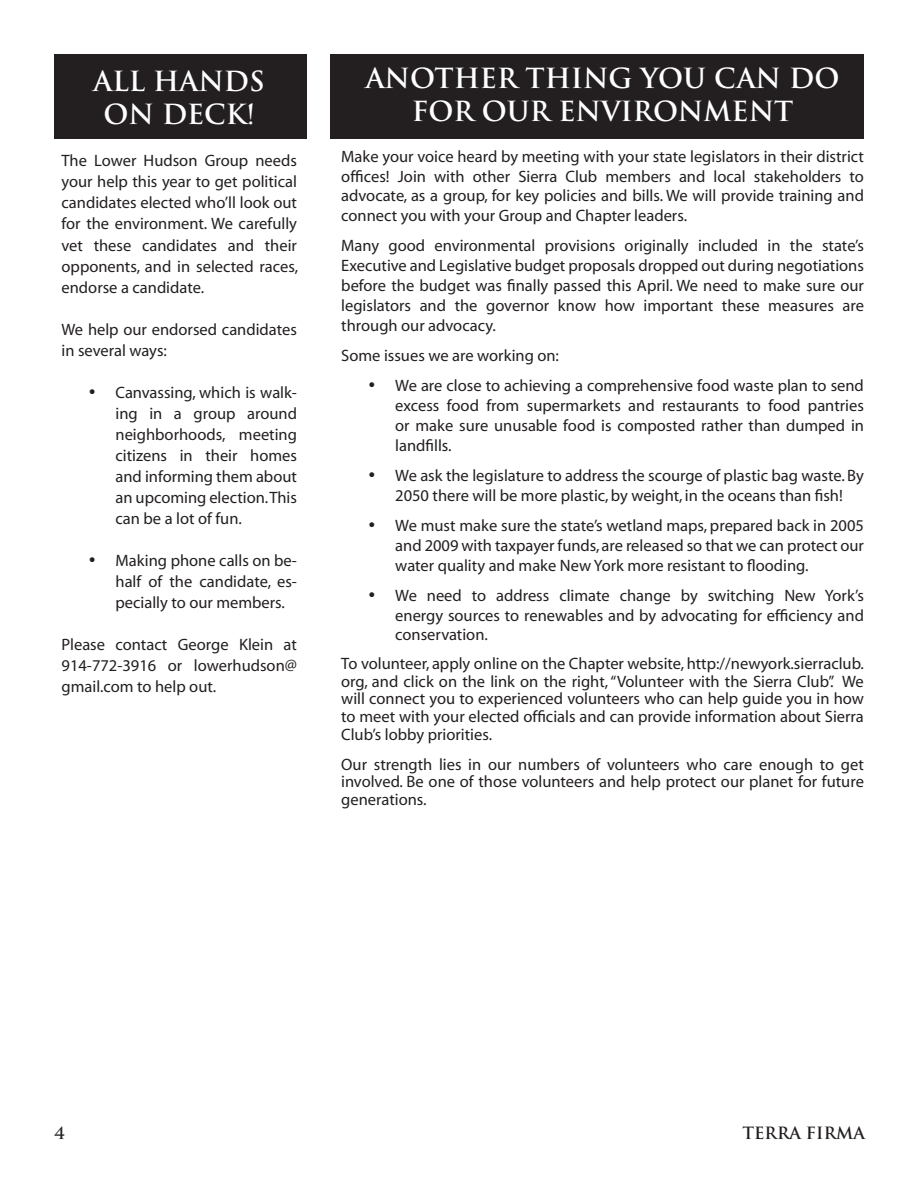
<style>
.page{position:relative;width:918px;height:1188px;background:#fff}
.page>*{position:absolute;margin:0;border:0;box-sizing:border-box;transform-origin:0 0}
.t1{font:700 27px/32.4px "Trajan";color:#fff;text-align:center}
.t2{font:16.5px/21px "Myriad";color:#231f20;text-align:justify}
.t3{font:700 16.5px "Trajan";color:#231f20}
</style>
<div class="page">
<div style="left:54px;top:54px;width:253px;height:84px;background:#231f20"></div>
<div style="left:330px;top:54px;width:534px;height:84px;background:#231f20"></div>
<h1 class="t1" style="left:94px;top:66px;width:173px">ALL HANDS<br>ON DECK!</h1>
<p class="t2" style="left:62px;top:151px;width:238px">The Lower Hudson Group needs your help this year to get political candidates elected who’ll look out for the environment. We carefully vet these candidates and their opponents, and in selected races, endorse a candidate.</p>
<p class="t2" style="left:62px;top:319px;width:237px">We help our endorsed candidates in several ways:</p>
<p class="t2" style="left:116px;top:382px;width:183px;text-indent:-27px">• Canvassing, which is walk&shy;ing in a group around neighborhoods, meeting citizens in their homes and informing them about an upcoming election. This can be a lot of fun.</p>
<p class="t2" style="left:116px;top:550px;width:183px;text-indent:-27px">• Making phone calls on be&shy;half of the candidate, es&shy;pecially to our members.</p>
<p class="t2" style="left:62px;top:634px;width:237px">Please contact George Klein at 914-772-3916 or lowerhudson@ gmail.com to help out.</p>
<h1 class="t1" style="left:366px;top:62px;width:475px">ANOTHER THING YOU CAN DO<br>FOR OUR ENVIRONMENT</h1>
<p class="t2" style="left:341px;top:147px;width:524px;line-height:19.8px">Make your voice heard by meeting with your state legislators in their district offices! Join with other Sierra Club members and local stakeholders to advocate, as a group, for key policies and bills. We will provide training and connect you with your Group and Chapter leaders.</p>
<p class="t2" style="left:341px;top:237px;width:524px;line-height:19.8px">Many good environmental provisions originally included in the state’s Executive and Legislative budget proposals dropped out during negotiations before the budget was finally passed this April. We need to make sure our legislators and the governor know how important these measures are through our advocacy.</p>
<p class="t2" style="left:341px;top:346px;width:219px">Some issues we are working on:</p>
<p class="t2" style="left:395px;top:377px;width:470px;line-height:19.8px;text-indent:-27px">• We are close to achieving a comprehensive food waste plan to send excess food from supermarkets and restaurants to food pantries or make sure unusable food is composted rather than dumped in landfills.</p>
<p class="t2" style="left:368px;top:466px;width:497px;line-height:19.8px;text-align:center">• We ask the legislature to address the scourge of plastic bag waste. By<br>2050 there will be more plastic, by weight, in the oceans than fish!</p>
<p class="t2" style="left:395px;top:516px;width:470px;line-height:19.8px;text-indent:-27px">• We must make sure the state’s wetland maps, prepared back in 2005 and 2009 with taxpayer funds, are released so that we can protect our water quality and make New York more resistant to flooding.</p>
<p class="t2" style="left:395px;top:586px;width:470px;line-height:19.8px;text-indent:-27px">• We need to address climate change by switching New York’s energy sources to renewables and by advocating for efficiency and conservation.</p>
<p class="t2" style="left:341px;top:655px;width:524px;line-height:17.9px">To volunteer, apply online on the Chapter website, http://newyork.sierraclub. org, and click on the link on the right, “Volunteer with the Sierra Club”. We will connect you to experienced volunteers who can help guide you in how to meet with your elected officials and can provide information about Sierra Club’s lobby priorities.</p>
<p class="t2" style="left:341px;top:756px;width:524px;line-height:17.9px">Our strength lies in our numbers of volunteers who care enough to get involved. Be one of those volunteers and help protect our planet for future generations.</p>
<p class="t3" style="left:54px;top:1123px;width:13px">4</p>
<p class="t3" style="left:742px;top:1123px;width:124px">TERRA FIRMA</p>
</div>
